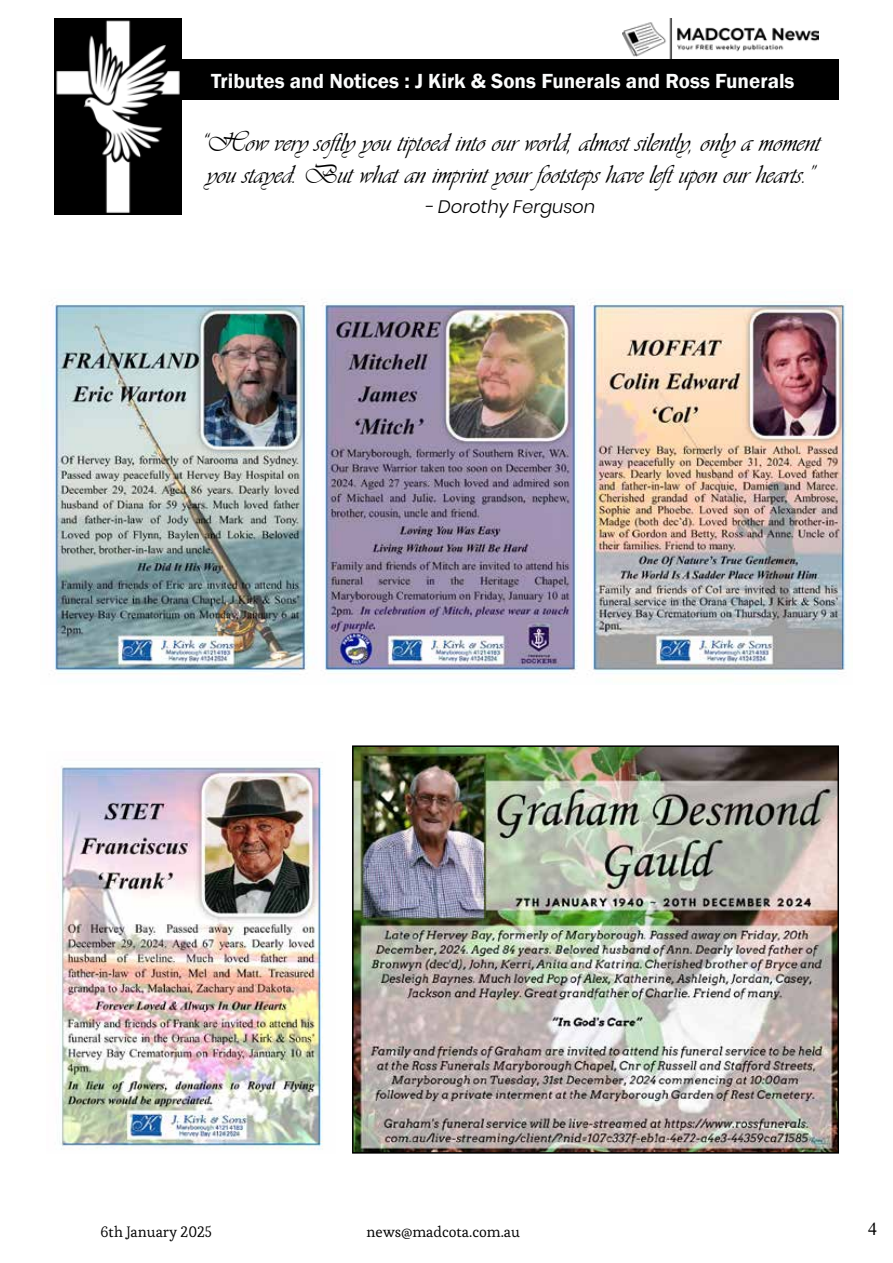
<style>
.page{position:relative;width:893px;height:1263px;background:#fff}
.page>*{position:absolute;margin:0;border:0;box-sizing:border-box;transform-origin:0 0}
.t1{font:27px/32.4px "Vivaldii";color:#000}
.t2{font:600 21px "Franklin Gothic";color:#fbfcfc}
.t3{font:italic 300 18px "Poppins";color:#000}
.t4{font:18px "Times New Roman";color:#000}
.t5{font:15px "Esteban";color:#000}
</style>
<div class="page">
<div style="left:54px;top:59px;width:785px;height:41px;background:#000"></div>
<img style="left:622px;top:19px;width:196px;height:40px">
<img style="left:54px;top:19px;width:128px;height:196px">
<img style="left:59px;top:762px;width:264px;height:387px">
<img style="left:355px;top:748px;width:481px;height:402px">
<div style="left:352px;top:745px;width:487px;height:408px;border:2px solid #000"></div>
<img style="left:322px;top:301px;width:256px;height:371px">
<img style="left:590px;top:301px;width:257px;height:373px">
<img style="left:52px;top:301px;width:257px;height:371px">
<p class="t2" style="left:211px;top:68px;width:585px">Tributes and Notices : J Kirk &amp; Sons Funerals and Ross Funerals</p>
<p class="t1" style="left:200px;top:126px;width:622px">“How very softly you tiptoed into our world, almost silently, only a moment you stayed. But what an imprint your footsteps have left upon our hearts.”</p>
<p class="t3" style="left:425px;top:197px;width:172px">- Dorothy Ferguson</p>
<p class="t5" style="left:101px;top:1222px;width:113px">6th January 2025</p>
<p class="t5" style="left:367px;top:1222px;width:155px">news@madcota.com.au</p>
<p class="t4" style="left:868px;top:1216px;width:10px">4</p>
</div>
